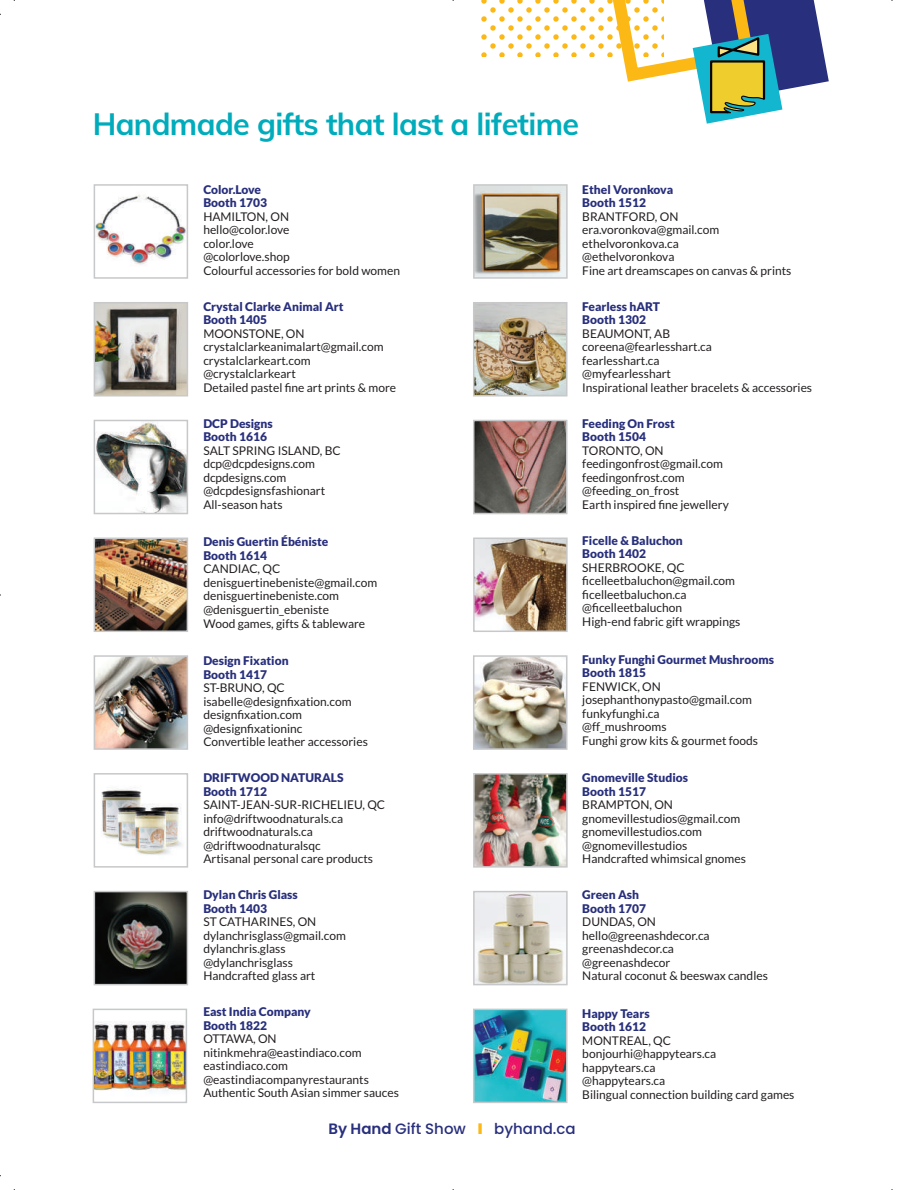
<style>
.page{position:relative;width:904px;height:1190px;background:#fff}
.page>*{position:absolute;margin:0;border:0;box-sizing:border-box;transform-origin:0 0}
.t1{font:700 30.45px "Muli";letter-spacing:-.02em;color:#00acbb}
.t2{font:500 15px "Poppins";color:#282f7c}
.t3{font:12px/13.5px "Lato";color:#231f20}
.t4{font:900 12px/13.5px "Lato";color:#282f7c}
.s1{font-weight:600}
.s2{font-weight:900;color:#fcb814}
</style>
<div class="page">
<img style="left:97px;top:305px;width:88px;height:88px">
<div style="left:94px;top:302px;width:94px;height:94px;border:2px solid #c7c8ca"></div>
<img style="left:97px;top:423px;width:88px;height:88px">
<div style="left:94px;top:420px;width:94px;height:94px;border:2px solid #c7c8ca"></div>
<img style="left:476px;top:187px;width:89px;height:89px">
<div style="left:473px;top:184px;width:95px;height:95px;border:2px solid #c7c8ca"></div>
<img style="left:97px;top:195px;width:88px;height:70px">
<div style="left:94px;top:184px;width:94px;height:95px;border:2px solid #c7c8ca"></div>
<img style="left:97px;top:540px;width:88px;height:89px">
<div style="left:94px;top:537px;width:94px;height:95px;border:2px solid #c7c8ca"></div>
<img style="left:476px;top:305px;width:88px;height:88px">
<div style="left:473px;top:302px;width:94px;height:94px;border:2px solid #c7c8ca"></div>
<img style="left:97px;top:658px;width:88px;height:89px">
<div style="left:94px;top:655px;width:94px;height:95px;border:2px solid #c7c8ca"></div>
<img style="left:476px;top:423px;width:88px;height:88px">
<div style="left:473px;top:420px;width:94px;height:94px;border:2px solid #c7c8ca"></div>
<img style="left:101px;top:788px;width:81px;height:67px">
<div style="left:94px;top:773px;width:94px;height:94px;border:2px solid #c7c8ca"></div>
<img style="left:476px;top:540px;width:89px;height:89px">
<div style="left:473px;top:537px;width:95px;height:95px;border:2px solid #c7c8ca"></div>
<img style="left:97px;top:894px;width:88px;height:88px">
<div style="left:94px;top:891px;width:94px;height:94px;border:2px solid #c7c8ca"></div>
<img style="left:476px;top:658px;width:88px;height:89px">
<div style="left:473px;top:655px;width:94px;height:95px;border:2px solid #c7c8ca"></div>
<img style="left:96px;top:1021px;width:88px;height:71px">
<div style="left:93px;top:1008px;width:94px;height:95px;border:2px solid #c7c8ca"></div>
<img style="left:476px;top:776px;width:89px;height:88px">
<div style="left:473px;top:773px;width:95px;height:94px;border:2px solid #c7c8ca"></div>
<img style="left:476px;top:894px;width:89px;height:88px">
<div style="left:473px;top:891px;width:95px;height:94px;border:2px solid #c7c8ca"></div>
<img style="left:476px;top:1011px;width:88px;height:89px">
<div style="left:473px;top:1008px;width:94px;height:95px;border:2px solid #c7c8ca"></div>
<svg style="left:481px;top:1px;width:114px;height:56px"></svg>
<svg style="left:598px;top:1px;width:231px;height:123px"></svg>
<hr style="left:432px;top:0;width:42px;height:1px;background:#000">
<hr style="left:432px;top:1189px;width:42px;height:1px;background:#000">
<hr style="left:0;top:574px;width:1px;height:42px;background:#000">
<h1 class="t1" style="left:93px;top:102px;width:488px">Handmade gifts that last a lifetime</h1>
<p class="t4" style="left:203px;top:183px;width:65px">Color.Love<br>Booth 1703</p>
<p class="t3" style="left:203px;top:210px;width:198px">HAMILTON, ON<br>hello@color.love<br>color.love<br>@colorlove.shop<br>Colourful accessories for bold women</p>
<p class="t4" style="left:203px;top:300px;width:142px">Crystal Clarke Animal Art<br>Booth 1405</p>
<p class="t3" style="left:203px;top:327px;width:194px">MOONSTONE, ON crystalclarkeanimalart@gmail.com crystalclarkeart.com @crystalclarkeart<br>Detailed pastel fine art prints &amp; more</p>
<p class="t4" style="left:203px;top:417px;width:71px">DCP Designs<br>Booth 1616</p>
<p class="t3" style="left:203px;top:444px;width:139px">SALT SPRING ISLAND, BC dcp@dcpdesigns.com dcpdesigns.com @dcpdesignsfashionart<br>All-season hats</p>
<p class="t4" style="left:203px;top:535px;width:127px">Denis Guertin Ébéniste<br>Booth 1614</p>
<p class="t3" style="left:203px;top:562px;width:175px">CANDIAC, QC denisguertinebeniste@gmail.com denisguertinebeniste.com @denisguertin_ebeniste<br>Wood games, gifts &amp; tableware</p>
<p class="t4" style="left:203px;top:654px;width:87px">Design Fixation<br>Booth 1417</p>
<p class="t3" style="left:203px;top:681px;width:166px">ST-BRUNO, QC isabelle@designfixation.com designfixation.com @designfixationinc<br>Convertible leather accessories</p>
<p class="t4" style="left:203px;top:771px;width:142px">DRIFTWOOD NATURALS<br>Booth 1712</p>
<p class="t3" style="left:203px;top:798px;width:183px">SAINT-JEAN-SUR-RICHELIEU, QC info@driftwoodnaturals.ca driftwoodnaturals.ca @driftwoodnaturalsqc<br>Artisanal personal care products</p>
<p class="t4" style="left:203px;top:888px;width:96px">Dylan Chris Glass<br>Booth 1403</p>
<p class="t3" style="left:203px;top:915px;width:144px">ST CATHARINES, ON dylanchrisglass@gmail.com dylanchris.glass @dylanchrisglass<br>Handcrafted glass art</p>
<p class="t4" style="left:203px;top:1005px;width:109px">East India Company<br>Booth 1822</p>
<p class="t3" style="left:203px;top:1032px;width:197px">OTTAWA, ON nitinkmehra@eastindiaco.com eastindiaco.com @eastindiacompanyrestaurants<br>Authentic South Asian simmer sauces</p>
<p class="t4" style="left:582px;top:183px;width:93px">Ethel Voronkova<br>Booth 1512</p>
<p class="t3" style="left:582px;top:210px;width:211px">BRANTFORD, ON era.voronkova@gmail.com ethelvoronkova.ca<br>@ethelvoronkova<br>Fine art dreamscapes on canvas &amp; prints</p>
<p class="t4" style="left:582px;top:300px;width:79px">Fearless hART<br>Booth 1302</p>
<p class="t3" style="left:582px;top:327px;width:231px">BEAUMONT, AB<br>coreena@fearlesshart.ca<br>fearlesshart.ca<br>@myfearlesshart<br>Inspirational leather bracelets &amp; accessories</p>
<p class="t4" style="left:582px;top:417px;width:94px">Feeding On Frost<br>Booth 1504</p>
<p class="t3" style="left:582px;top:444px;width:148px">TORONTO, ON feedingonfrost@gmail.com feedingonfrost.com @feeding_on_frost<br>Earth inspired fine jewellery</p>
<p class="t4" style="left:582px;top:534px;width:102px">Ficelle &amp; Baluchon<br>Booth 1402</p>
<p class="t3" style="left:582px;top:561px;width:160px">SHERBROOKE, QC ficelleetbaluchon@gmail.com ficelleetbaluchon.ca @ficelleetbaluchon<br>High-end fabric gift wrappings</p>
<p class="t4" style="left:582px;top:652px;width:193px">Funky Funghi Gourmet Mushrooms<br>Booth 1815</p>
<p class="t3" style="left:582px;top:679px;width:177px">FENWICK, ON josephanthonypasto@gmail.com funkyfunghi.ca<br>@ff_mushrooms<br>Funghi grow kits &amp; gourmet foods</p>
<p class="t4" style="left:582px;top:771px;width:107px">Gnomeville Studios<br>Booth 1517</p>
<p class="t3" style="left:582px;top:798px;width:165px">BRAMPTON, ON gnomevillestudios@gmail.com gnomevillestudios.com @gnomevillestudios<br>Handcrafted whimsical gnomes</p>
<p class="t4" style="left:582px;top:888px;width:65px">Green Ash<br>Booth 1707</p>
<p class="t3" style="left:582px;top:915px;width:187px">DUNDAS, ON hello@greenashdecor.ca greenashdecor.ca<br>@greenashdecor<br>Natural coconut &amp; beeswax candles</p>
<p class="t4" style="left:582px;top:1006px;width:69px">Happy Tears<br>Booth 1612</p>
<p class="t3" style="left:582px;top:1033px;width:214px">MONTREAL, QC bonjourhi@happytears.ca<br>happytears.ca<br>@happytears.ca<br>Bilingual connection building card games</p>
<p class="t2" style="left:328px;top:1122px;width:249px"><span class="s1">By Hand</span> Gift Show <span class="s2">I</span> byhand.ca</p>
</div>
